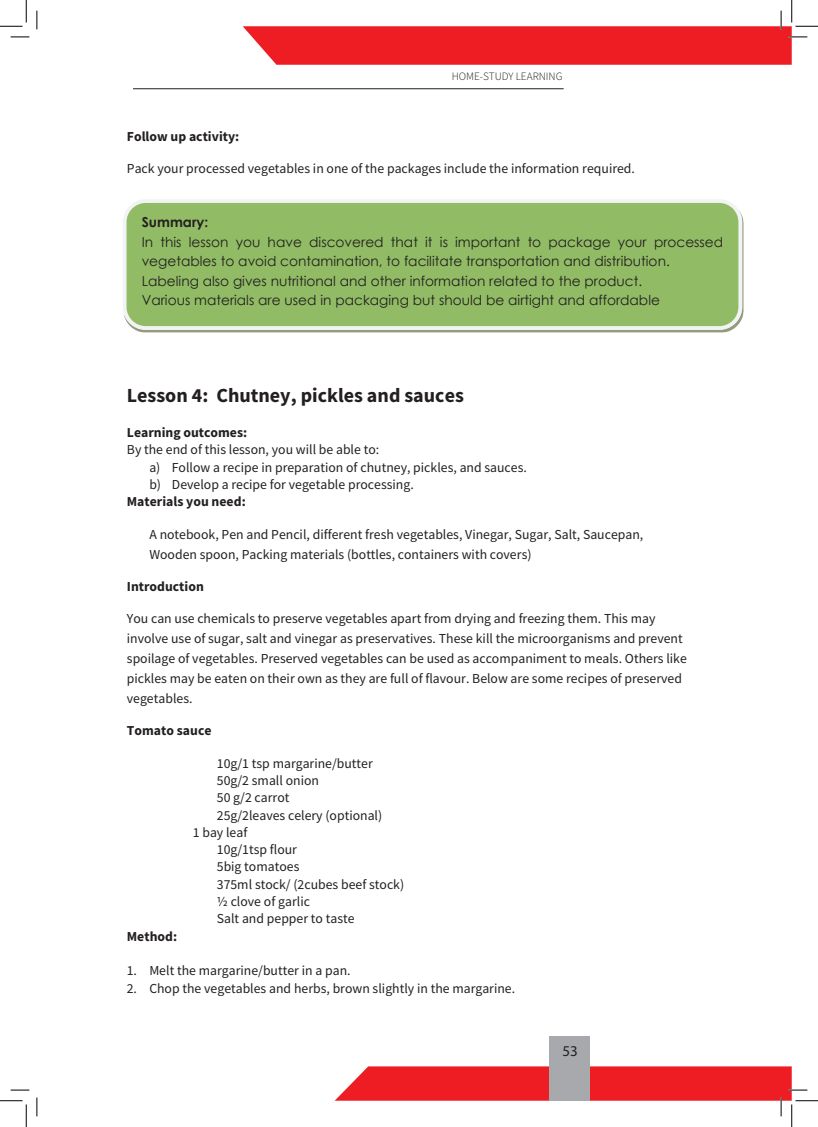
<style>
.page{position:relative;width:818px;height:1127px;background:#fff}
.page>*{position:absolute;margin:0;border:0;box-sizing:border-box;transform-origin:0 0}
.t1{font:700 20px "Source Sans Pro";color:#231f20}
.t2{font:15px "Myriad Pro";color:#231f20}
.t3{font:13.75px/19.9px "Source Sans Pro";color:#231f20}
.t4{font:13.75px/19.4px "Century Gothic";color:#231f20}
.t5{font:700 13.75px "Source Sans Pro";color:#231f20}
.t6{font:700 13.75px "Century Gothic";color:#231f20}
.t7{font:300 11.25px "Source Sans Pro";color:#231f20}
</style>
<div class="page">
<div style="left:549px;top:1035px;width:41px;height:65px;background:#a8a9ad"></div>
<hr style="left:133px;top:88px;width:431px;height:1px;background:#231f20">
<svg style="left:123px;top:199px;width:619px;height:131px;fill:#91bc65"></svg>
<div style="left:133px;top:214px;width:599px;height:101px;background:#91bc65"></div>
<svg style="left:11px;top:36px;width:18px;height:2px"></svg>
<svg style="left:11px;top:1089px;width:18px;height:1px"></svg>
<svg style="left:36px;top:11px;width:2px;height:18px"></svg>
<svg style="left:36px;top:1097px;width:2px;height:18px"></svg>
<svg style="left:0;top:0;width:27px;height:27px"></svg>
<svg style="left:0;top:1100px;width:27px;height:26px"></svg>
<svg style="left:243px;top:0;width:575px;height:65px"></svg>
<svg style="left:335px;top:1066px;width:483px;height:60px"></svg>
<p class="t7" style="left:452px;top:69px;width:112px">HOME-STUDY LEARNING</p>
<p class="t5" style="left:127px;top:127px;width:114px">Follow up activity:</p>
<p class="t3" style="left:127px;top:158px;width:510px">Pack your processed vegetables in one of the packages include the information required.</p>
<p class="t6" style="left:142px;top:212px;width:68px">Summary:</p>
<p class="t4" style="left:142px;top:232px;width:583px">In this lesson you have discovered that it is important to package your processed vegetables to avoid contamination, to facilitate transportation and distribution.<br>Labeling also gives nutritional and other information related to the product.<br>Various materials are used in packaging but should be airtight and affordable</p>
<h1 class="t1" style="left:127px;top:381px;width:338px">Lesson 4: Chutney, pickles and sauces</h1>
<p class="t5" style="left:127px;top:423px;width:122px">Learning outcomes:</p>
<p class="t3" style="left:149px;top:441px;width:379px;line-height:17.2px;text-indent:-22px">By the end of this lesson, you will be able to:<br>a) Follow a recipe in preparation of chutney, pickles, and sauces. b) Develop a recipe for vegetable processing.</p>
<p class="t5" style="left:127px;top:492px;width:120px">Materials you need:</p>
<p class="t3" style="left:149px;top:524px;width:495px">A notebook, Pen and Pencil, different fresh vegetables, Vinegar, Sugar, Salt, Saucepan,<br>Wooden spoon, Packing materials (bottles, containers with covers)</p>
<p class="t5" style="left:127px;top:577px;width:78px">Introduction</p>
<p class="t3" style="left:127px;top:608px;width:561px">You can use chemicals to preserve vegetables apart from drying and freezing them. This may involve use of sugar, salt and vinegar as preservatives. These kill the microorganisms and prevent spoilage of vegetables. Preserved vegetables can be used as accompaniment to meals. Others like pickles may be eaten on their own as they are full of flavour. Below are some recipes of preserved vegetables.</p>
<p class="t5" style="left:127px;top:721px;width:86px">Tomato sauce</p>
<p class="t3" style="left:217px;top:753px;width:157px">10g/1 tsp margarine/butter</p>
<p class="t3" style="left:217px;top:770px;width:104px">50g/2 small onion</p>
<p class="t3" style="left:217px;top:787px;width:74px">50 g/2 carrot</p>
<p class="t3" style="left:217px;top:804px;width:167px">25g/2leaves celery (optional)</p>
<p class="t3" style="left:193px;top:822px;width:56px">1 bay leaf</p>
<p class="t3" style="left:217px;top:839px;width:82px">10g/1tsp flour</p>
<p class="t3" style="left:217px;top:856px;width:84px">5big tomatoes</p>
<p class="t3" style="left:217px;top:873px;width:189px">375ml stock/ (2cubes beef stock)</p>
<p class="t3" style="left:217px;top:891px;width:95px">½ clove of garlic</p>
<p class="t3" style="left:217px;top:908px;width:139px">Salt and pepper to taste</p>
<p class="t5" style="left:127px;top:926px;width:52px">Method:</p>
<p class="t3" style="left:127px;top:960px;width:225px">1. Melt the margarine/butter in a pan.</p>
<p class="t3" style="left:127px;top:977px;width:390px">2. Chop the vegetables and herbs, brown slightly in the margarine.</p>
<p class="t2" style="left:562px;top:1041px;width:17px">53</p>
</div>
